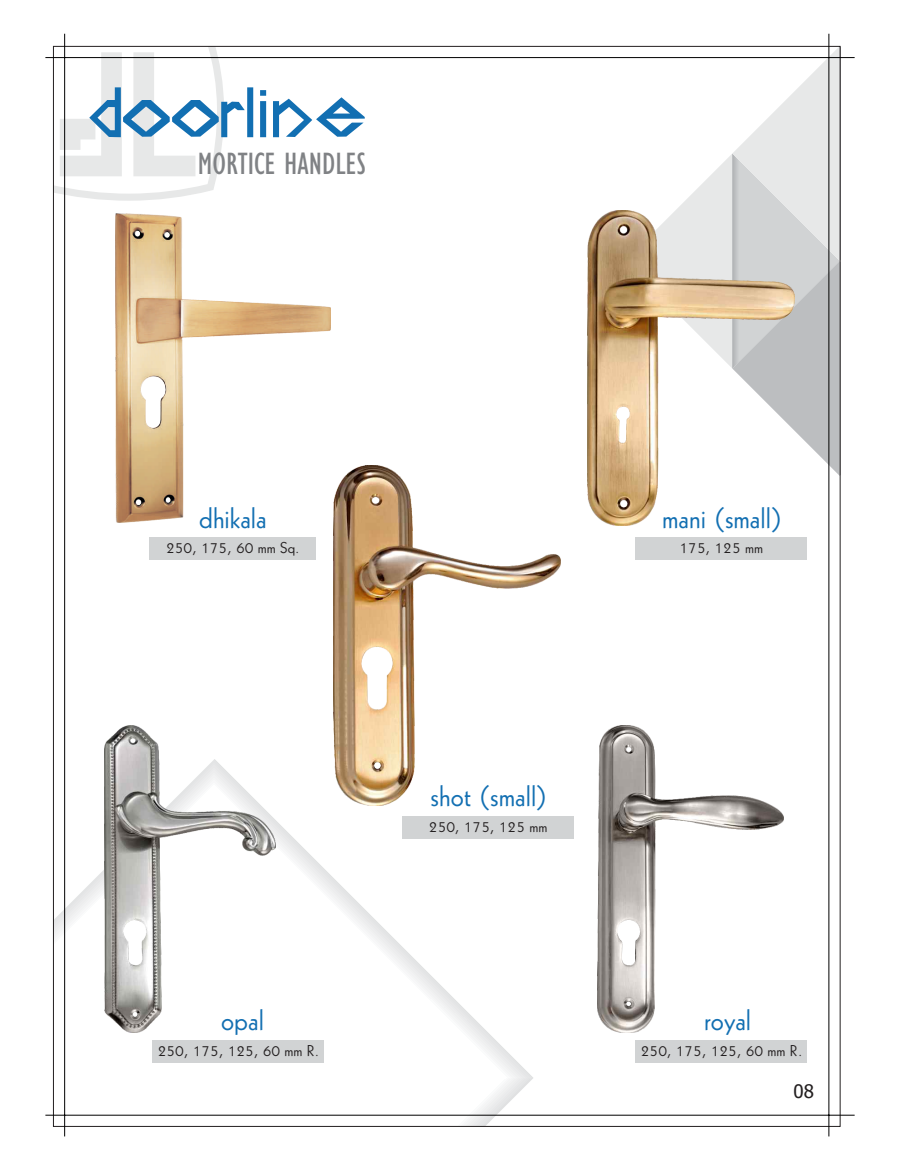
<style>
.page{position:relative;width:900px;height:1170px;background:#fff}
.page>*{position:absolute;margin:0;border:0;box-sizing:border-box;transform-origin:0 0}
.t1{font:31.88px "Gill Sans Condensed";color:#808285}
.t2{font:28.88px "Geometric 231 BT Roman C";color:#126fb2}
.t3{font:18.75px "Tahoma";color:#231f20}
.t4{font:15.38px "Geometric 231 BT Roman C";color:#231f20}
</style>
<div class="page">
<svg style="left:676px;top:154px;width:56px;height:56px;fill:#eeefef"></svg>
<svg style="left:732px;top:46px;width:109px;height:430px"></svg>
<svg style="left:55px;top:759px;width:479px;height:366px"></svg>
<div style="left:635px;top:1041px;width:172px;height:22px;background:#d1d3d4"></div>
<hr style="left:64px;top:34px;width:1px;height:1102px;background:#000">
<hr style="left:45px;top:57px;width:810px;height:1px;background:#000">
<hr style="left:45px;top:1115px;width:810px;height:1px;background:#000">
<hr style="left:829px;top:34px;width:1px;height:1102px;background:#000">
<svg style="left:53px;top:46px;width:312px;height:155px"></svg>
<img style="left:598px;top:726px;width:186px;height:307px">
<img style="left:588px;top:210px;width:206px;height:315px">
<img style="left:333px;top:465px;width:228px;height:340px">
<div style="left:402px;top:817px;width:172px;height:22px;background:#d1d3d4"></div>
<div style="left:635px;top:538px;width:172px;height:22px;background:#d1d3d4"></div>
<div style="left:152px;top:1041px;width:172px;height:22px;background:#d1d3d4"></div>
<img style="left:105px;top:726px;width:170px;height:307px">
<div style="left:149px;top:537px;width:167px;height:22px;background:#d1d3d4"></div>
<img style="left:116px;top:213px;width:214px;height:309px">
<h1 class="t1" style="left:198px;top:152px;width:170px">MORTICE HANDLES</h1>
<h2 class="t2" style="left:199px;top:506px;width:69px">dhikala</h2>
<h2 class="t2" style="left:662px;top:506px;width:121px">mani (small)</h2>
<p class="t4" style="left:166px;top:541px;width:135px">250, 175, 60 mm Sq.</p>
<p class="t4" style="left:680px;top:541px;width:85px">175, 125 mm</p>
<h2 class="t2" style="left:431px;top:784px;width:118px">shot (small)</h2>
<p class="t4" style="left:429px;top:820px;width:120px">250, 175, 125 mm</p>
<h2 class="t2" style="left:221px;top:1008px;width:44px">opal</h2>
<p class="t4" style="left:158px;top:1044px;width:163px">250, 175, 125, 60 mm R.</p>
<h2 class="t2" style="left:704px;top:1008px;width:48px">royal</h2>
<p class="t4" style="left:641px;top:1044px;width:163px">250, 175, 125, 60 mm R.</p>
<p class="t3" style="left:793px;top:1084px;width:22px">08</p>
</div>
